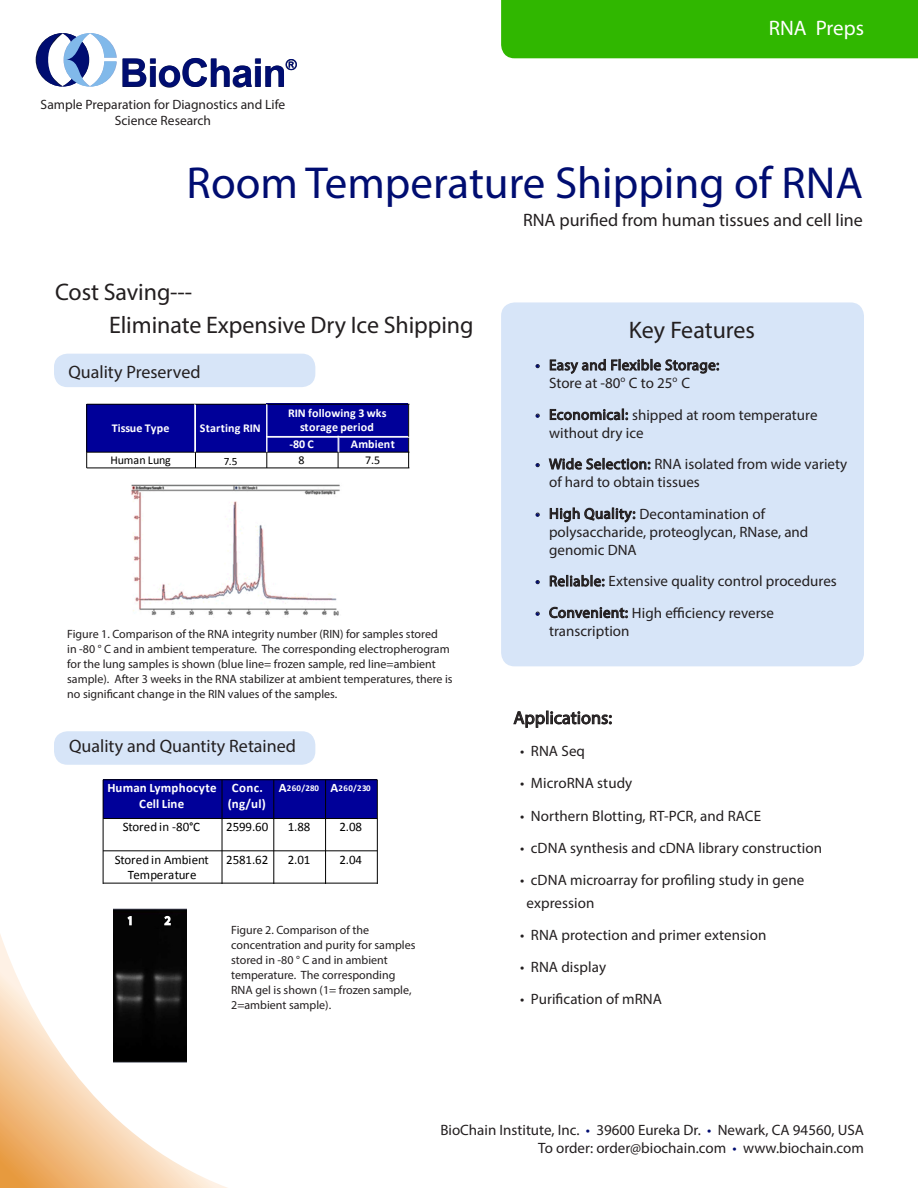
<style>
.page{position:relative;width:918px;height:1188px;background:#fff}
.page>*{position:absolute;margin:0;border:0;box-sizing:border-box;transform-origin:0 0}
.Doc_Title{font:45px "Myriad Pro";color:#000d71}
.t1{font:700 39.3px "Arial";letter-spacing:-.02em;color:#0d153c}
.Body_Text{font:24px "Myriad Pro";letter-spacing:-.005em;color:#231f20}
.Key_Features_Headlin{font:24px "Myriad Pro";color:#231f20}
.Product_Tab_Headline{font:21px "Myriad Pro";color:#fff}
.Body_Text-2{font:18px "Myriad Pro";color:#231f20}
.Doc_Title-2{font:18px "Myriad Pro";color:#231f20}
.Body_Text-3{font:15px/18px "Myriad Pro";color:#231f20}
.Body_Text-4{font:15px/18px "Myriad Pro";letter-spacing:.025em;color:#231f20}
.t2{font:700 14.85px "Arial";color:#0d153c}
.t3{font:13.5px/16.2px "Myriad Pro";color:#231f20;text-align:center}
.t4{font:12.9px/15.3px "Calibri";letter-spacing:-.005em;color:#000;text-align:center}
.t5{font:700 12.9px/15.3px "Calibri";letter-spacing:.025em;color:#fff;text-align:center}
.Body_Text-5{font:12px/15px "Myriad Pro";color:#231f20}
.t6{font:700 12px/14.2px "Calibri";letter-spacing:.005em;color:#fff;text-align:center}
.t7{font:12px "Calibri";color:#000}
.t8{font:11.25px "Calibri";color:#000}
.t9{font:700 8.85px "Calibri";letter-spacing:.04em;color:#fff}
.s1{font-size:12.9px}
.s2{color:#000d71}
</style>
<div class="page">
<svg style="left:36px;top:33px;width:261px;height:54px"></svg>
<div style="left:501px;top:302px;width:363px;height:364px;background:#d7e5f8;border-radius:14px"></div>
<div style="left:501px;top:0;width:417px;height:58px;background:#30b700"></div>
<svg style="left:536px;top:364px;width:4px;height:4px"></svg>
<svg style="left:549px;top:358px;width:170px;height:16px"></svg>
<svg style="left:536px;top:414px;width:4px;height:4px"></svg>
<svg style="left:549px;top:408px;width:79px;height:13px"></svg>
<svg style="left:536px;top:463px;width:4px;height:4px"></svg>
<svg style="left:536px;top:513px;width:4px;height:4px"></svg>
<svg style="left:548px;top:457px;width:102px;height:66px"></svg>
<svg style="left:536px;top:580px;width:4px;height:4px"></svg>
<svg style="left:549px;top:574px;width:56px;height:13px"></svg>
<svg style="left:536px;top:612px;width:4px;height:4px"></svg>
<svg style="left:549px;top:607px;width:79px;height:12px"></svg>
<svg style="left:0;top:934px;width:227px;height:254px"></svg>
<svg style="left:513px;top:710px;width:99px;height:18px"></svg>
<img style="left:131px;top:484px;width:209px;height:132px">
<div style="left:103px;top:779px;width:119px;height:39px;background:#009"></div>
<div style="left:222px;top:779px;width:51px;height:39px;background:#009"></div>
<div style="left:273px;top:779px;width:52px;height:39px;background:#009"></div>
<div style="left:325px;top:779px;width:52px;height:39px;background:#009"></div>
<hr style="left:222px;top:780px;width:1px;height:104px;background:#000">
<hr style="left:273px;top:780px;width:1px;height:104px;background:#000">
<hr style="left:325px;top:780px;width:1px;height:104px;background:#000">
<hr style="left:103px;top:818px;width:274px;height:1px;background:#000">
<hr style="left:103px;top:850px;width:274px;height:1px;background:#000">
<hr style="left:103px;top:780px;width:1px;height:104px;background:#000">
<hr style="left:377px;top:780px;width:1px;height:104px;background:#000">
<hr style="left:103px;top:779px;width:274px;height:1px;background:#000">
<hr style="left:103px;top:883px;width:274px;height:1px;background:#000">
<div style="left:54px;top:354px;width:261px;height:33px;background:#d7e5f8;border-radius:14px"></div>
<div style="left:54px;top:731px;width:261px;height:34px;background:#d7e5f8;border-radius:14px"></div>
<img style="left:113px;top:908px;width:74px;height:155px">
<svg style="left:127px;top:915px;width:5px;height:11px"></svg>
<svg style="left:163px;top:915px;width:9px;height:11px"></svg>
<div style="left:86px;top:404px;width:109px;height:48px;background:#009"></div>
<div style="left:195px;top:404px;width:71px;height:48px;background:#009"></div>
<div style="left:266px;top:404px;width:142px;height:32px;background:#009"></div>
<div style="left:266px;top:436px;width:72px;height:16px;background:#009"></div>
<div style="left:338px;top:436px;width:70px;height:16px;background:#009"></div>
<hr style="left:195px;top:404px;width:1px;height:48px;background:#fff">
<svg style="left:195px;top:453px;width:1px;height:15px"></svg>
<svg style="left:266px;top:453px;width:1px;height:15px"></svg>
<hr style="left:266px;top:436px;width:143px;height:1px;background:#fff">
<hr style="left:87px;top:452px;width:322px;height:1px;background:#000">
<hr style="left:86px;top:404px;width:1px;height:64px;background:#000">
<hr style="left:408px;top:404px;width:1px;height:64px;background:#000">
<hr style="left:87px;top:404px;width:322px;height:1px;background:#000">
<hr style="left:87px;top:468px;width:322px;height:1px;background:#000">
<hr style="left:194px;top:404px;width:1px;height:48px;background:#fff">
<hr style="left:266px;top:404px;width:1px;height:48px;background:#fff">
<svg style="left:338px;top:438px;width:1px;height:30px"></svg>
<hr style="left:267px;top:437px;width:144px;height:1px;background:#fff">
<p class="t1" style="left:120px;top:47px;width:168px">BioChain</p>
<p class="t2" style="left:286px;top:55px;width:12px">®</p>
<p class="t3" style="left:41px;top:96px;width:246px">Sample Preparation for Diagnostics and Life<br>Science Research</p>
<p class="Product_Tab_Headline" style="left:769px;top:15px;width:97px">RNA Preps</p>
<p class="Doc_Title" style="left:187px;top:155px;width:678px">Room Temperature Shipping of RNA</p>
<p class="Doc_Title-2" style="left:523px;top:209px;width:341px">RNA purified from human tissues and cell line</p>
<p class="Body_Text" style="left:55px;top:277px;width:139px">Cost Saving---</p>
<p class="Body_Text" style="left:109px;top:310px;width:366px">Eliminate Expensive Dry Ice Shipping</p>
<p class="Body_Text-2" style="left:68px;top:361px;width:134px">Quality Preserved</p>
<p class="t6" style="left:112px;top:421px;width:59px">Tissue Type</p>
<p class="t6" style="left:200px;top:421px;width:63px">Starting RIN</p>
<p class="t6" style="left:288px;top:406px;width:100px">RIN following 3 wks storage period</p>
<p class="t6" style="left:290px;top:437px;width:26px">-80 C</p>
<p class="t6" style="left:351px;top:437px;width:45px">Ambient</p>
<p class="t7" style="left:110px;top:452px;width:62px">Human Lung</p>
<p class="t8" style="left:224px;top:454px;width:15px">7.5</p>
<p class="t7" style="left:299px;top:452px;width:8px">8</p>
<p class="t7" style="left:365px;top:452px;width:17px">7.5</p>
<p class="Body_Text-5" style="left:67px;top:626px;width:387px">Figure 1. Comparison of the RNA integrity number (RIN) for samples stored<br>in -80 ° C and in ambient temperature. The corresponding electropherogram for the lung samples is shown (blue line= frozen sample, red line=ambient sample). After 3 weeks in the RNA stabilizer at ambient temperatures, there is no significant change in the RIN values of the samples.</p>
<p class="Body_Text-2" style="left:69px;top:735px;width:228px">Quality and Quantity Retained</p>
<p class="t5" style="left:108px;top:780px;width:111px">Human Lymphocyte<br>Cell Line</p>
<p class="t5" style="left:228px;top:780px;width:40px">Conc. (ng/ul)</p>
<p class="t9" style="left:279px;top:782px;width:93px"><span class="s1">A</span>260/280 <span class="s1">A</span>260/230</p>
<p class="t4" style="left:123px;top:820px;width:79px">Stored in -80°C</p>
<p class="t4" style="left:226px;top:820px;width:44px">2599.60</p>
<p class="t4" style="left:288px;top:820px;width:24px">1.88</p>
<p class="t4" style="left:339px;top:820px;width:24px">2.08</p>
<p class="t4" style="left:115px;top:852px;width:96px">Stored in Ambient<br>Temperature</p>
<p class="t4" style="left:226px;top:852px;width:44px">2581.62</p>
<p class="t4" style="left:288px;top:852px;width:24px">2.01</p>
<p class="t4" style="left:339px;top:852px;width:24px">2.04</p>
<p class="Body_Text-5" style="left:231px;top:923px;width:186px">Figure 2. Comparison of the concentration and purity for samples stored in -80 ° C and in ambient temperature. The corresponding<br>RNA gel is shown (1= frozen sample,<br>2=ambient sample).</p>
<p class="Key_Features_Headlin" style="left:629px;top:315px;width:128px">Key Features</p>
<p class="Body_Text-4" style="left:549px;top:356px;width:172px;text-indent:-14px"><span class="s2">•</span> Easy and Flexible Storage:<br>Store at -80<sup>o</sup> C to 25<sup>o</sup> C</p>
<p class="Body_Text-3" style="left:549px;top:405px;width:270px;text-indent:-14px"><span class="s2">•</span> Economical: shipped at room temperature without dry ice</p>
<p class="Body_Text-3" style="left:549px;top:455px;width:300px;text-indent:-14px"><span class="s2">•</span> Wide Selection: RNA isolated from wide variety of hard to obtain tissues</p>
<p class="Body_Text-3" style="left:549px;top:504px;width:261px;text-indent:-14px"><span class="s2">•</span> High Quality: Decontamination of polysaccharide, proteoglycan, RNase, and genomic DNA</p>
<p class="Body_Text-3" style="left:536px;top:572px;width:303px"><span class="s2">•</span> Reliable: Extensive quality control procedures</p>
<p class="Body_Text-3" style="left:549px;top:603px;width:227px;text-indent:-14px"><span class="s2">•</span> Convenient: High efficiency reverse transcription</p>
<p class="Body_Text-2" style="left:514px;top:707px;width:100px">Applications:</p>
<p class="Body_Text-3" style="left:520px;top:742px;width:67px">• RNA Seq</p>
<p class="Body_Text-3" style="left:520px;top:774px;width:114px">• MicroRNA study</p>
<p class="Body_Text-3" style="left:520px;top:806px;width:243px">• Northern Blotting, RT-PCR, and RACE</p>
<p class="Body_Text-3" style="left:520px;top:839px;width:304px">• cDNA synthesis and cDNA library construction</p>
<p class="Body_Text-3" style="left:520px;top:871px;width:286px">• cDNA microarray for profiling study in gene</p>
<p class="Body_Text-3" style="left:527px;top:893px;width:69px">expression</p>
<p class="Body_Text-3" style="left:520px;top:926px;width:248px">• RNA protection and primer extension</p>
<p class="Body_Text-3" style="left:520px;top:958px;width:88px">• RNA display</p>
<p class="Body_Text-3" style="left:520px;top:990px;width:144px">• Purification of mRNA</p>
<p class="Body_Text-3" style="left:440px;top:1120px;width:425px">BioChain Institute, Inc. <span class="s2">•</span> 39600 Eureka Dr. <span class="s2">•</span> Newark, CA 94560, USA</p>
<p class="Body_Text-3" style="left:538px;top:1138px;width:327px">To order: order@biochain.com <span class="s2">•</span> www.biochain.com</p>
</div>
